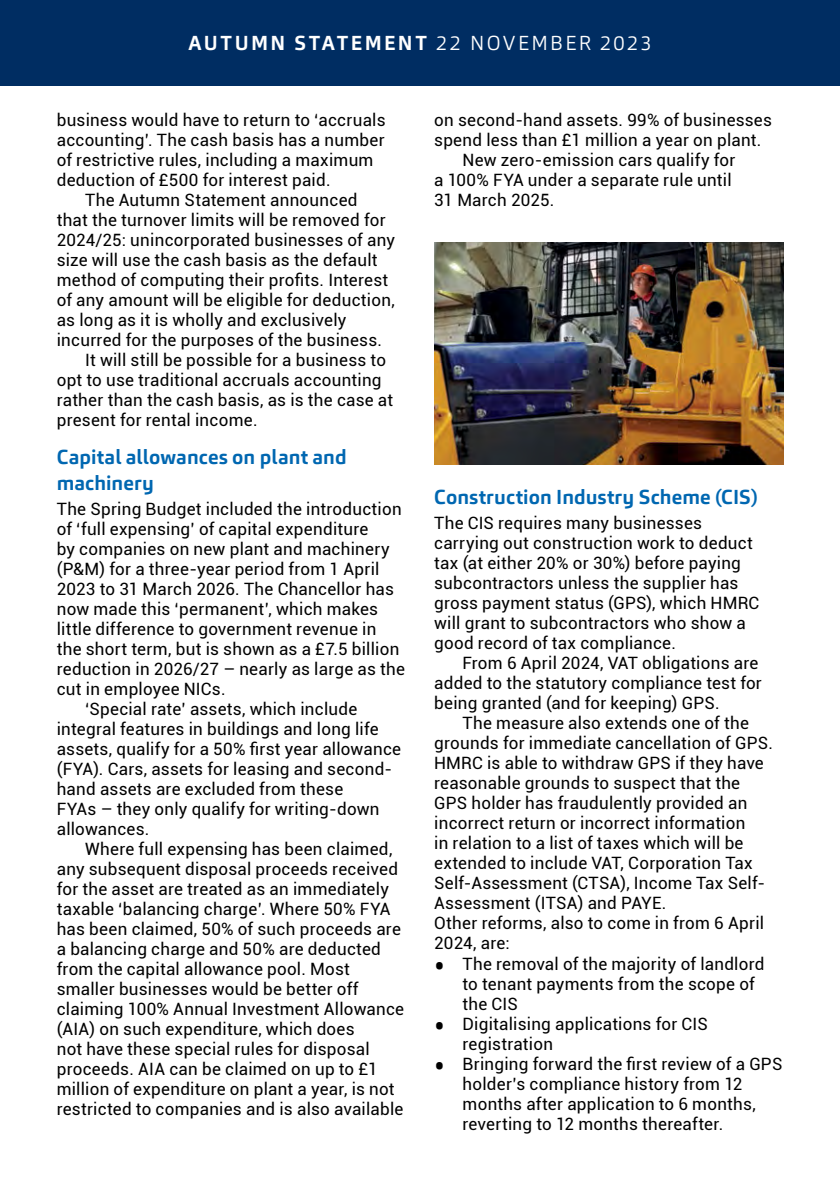
<style>
.page{position:relative;width:840px;height:1191px;background:#fff}
.page>*{position:absolute;margin:0;border:0;box-sizing:border-box;transform-origin:0 0}
.t1{font:700 20px/26px "Carnac";letter-spacing:.005em;color:#0067b1}
.t2{font:700 20px "Carnac";letter-spacing:.115em;color:#fff}
.t3{font:17px/20px "Roboto";letter-spacing:.015em;color:#000}
.s1{font-weight:300}
.s2{font-size:32px}
</style>
<div class="page">
<div style="left:0;top:0;width:839px;height:85px;background:#002d62"></div>
<img style="left:434px;top:242px;width:348px;height:222px">
<p class="t2" style="left:188px;top:30px;width:464px">AUTUMN STATEMENT <span class="s1">22 NOVEMBER 2023</span></p>
<p class="t3" style="left:57px;top:109px;width:330px">business would have to return to ‘accruals</p>
<p class="t3" style="left:57px;top:129px;width:329px">accounting’. The cash basis has a number</p>
<p class="t3" style="left:57px;top:149px;width:318px">of restrictive rules, including a maximum</p>
<p class="t3" style="left:57px;top:169px;width:275px">deduction of £500 for interest paid.</p>
<p class="t3" style="left:85px;top:189px;width:274px">The Autumn Statement announced</p>
<p class="t3" style="left:57px;top:209px;width:330px">that the turnover limits will be removed for</p>
<p class="t3" style="left:57px;top:229px;width:339px">2024/25: unincorporated businesses of any</p>
<p class="t3" style="left:57px;top:249px;width:322px">size will use the cash basis as the default</p>
<p class="t3" style="left:57px;top:269px;width:333px">method of computing their profits. Interest</p>
<p class="t3" style="left:57px;top:289px;width:339px">of any amount will be eligible for deduction,</p>
<p class="t3" style="left:57px;top:309px;width:291px">as long as it is wholly and exclusively</p>
<p class="t3" style="left:57px;top:329px;width:327px">incurred for the purposes of the business.</p>
<p class="t3" style="left:85px;top:349px;width:302px">It will still be possible for a business to</p>
<p class="t3" style="left:57px;top:369px;width:326px">opt to use traditional accruals accounting</p>
<p class="t3" style="left:57px;top:389px;width:338px">rather than the cash basis, as is the case at</p>
<p class="t3" style="left:57px;top:409px;width:202px">present for rental income.</p>
<p class="t1" style="left:57px;top:444px;width:291px">Capital allowances on plant and machinery</p>
<p class="t3" style="left:57px;top:498px;width:346px">The Spring Budget included the introduction</p>
<p class="t3" style="left:57px;top:518px;width:313px">of ‘full expensing’ of capital expenditure</p>
<p class="t3" style="left:57px;top:538px;width:334px">by companies on new plant and machinery</p>
<p class="t3" style="left:57px;top:558px;width:324px">(P&amp;M) for a three-year period from 1 April</p>
<p class="t3" style="left:57px;top:578px;width:338px">2023 to 31 March 2026. The Chancellor has</p>
<p class="t3" style="left:57px;top:598px;width:323px">now made this ‘permanent’, which makes</p>
<p class="t3" style="left:57px;top:618px;width:321px">little difference to government revenue in</p>
<p class="t3" style="left:57px;top:638px;width:344px">the short term, but is shown as a £7.5 billion</p>
<p class="t3" style="left:57px;top:658px;width:349px">reduction in 2026/27 – nearly as large as the</p>
<p class="t3" style="left:57px;top:678px;width:170px">cut in employee NICs.</p>
<p class="t3" style="left:85px;top:698px;width:273px">‘Special rate’ assets, which include</p>
<p class="t3" style="left:57px;top:718px;width:323px">integral features in buildings and long life</p>
<p class="t3" style="left:57px;top:738px;width:345px">assets, qualify for a 50% first year allowance</p>
<p class="t3" style="left:57px;top:758px;width:337px">(FYA). Cars, assets for leasing and second-</p>
<p class="t3" style="left:57px;top:778px;width:288px">hand assets are excluded from these</p>
<p class="t3" style="left:57px;top:798px;width:324px">FYAs – they only qualify for writing-down</p>
<p class="t3" style="left:57px;top:818px;width:94px">allowances.</p>
<p class="t3" style="left:85px;top:838px;width:308px">Where full expensing has been claimed,</p>
<p class="t3" style="left:57px;top:858px;width:342px">any subsequent disposal proceeds received</p>
<p class="t3" style="left:57px;top:878px;width:333px">for the asset are treated as an immediately</p>
<p class="t3" style="left:57px;top:898px;width:335px">taxable ‘balancing charge’. Where 50% FYA</p>
<p class="t3" style="left:57px;top:918px;width:345px">has been claimed, 50% of such proceeds are</p>
<p class="t3" style="left:57px;top:938px;width:325px">a balancing charge and 50% are deducted</p>
<p class="t3" style="left:57px;top:958px;width:294px">from the capital allowance pool. Most</p>
<p class="t3" style="left:57px;top:978px;width:303px">smaller businesses would be better off</p>
<p class="t3" style="left:57px;top:998px;width:349px">claiming 100% Annual Investment Allowance</p>
<p class="t3" style="left:57px;top:1018px;width:299px">(AIA) on such expenditure, which does</p>
<p class="t3" style="left:57px;top:1038px;width:314px">not have these special rules for disposal</p>
<p class="t3" style="left:57px;top:1058px;width:322px">proceeds. AIA can be claimed on up to £1</p>
<p class="t3" style="left:57px;top:1078px;width:339px">million of expenditure on plant a year, is not</p>
<p class="t3" style="left:57px;top:1098px;width:348px">restricted to companies and is also available</p>
<p class="t3" style="left:434px;top:109px;width:339px">on second-hand assets. 99% of businesses</p>
<p class="t3" style="left:434px;top:129px;width:328px">spend less than £1 million a year on plant.</p>
<p class="t3" style="left:462px;top:149px;width:274px">New zero-emission cars qualify for</p>
<p class="t3" style="left:434px;top:169px;width:299px">a 100% FYA under a separate rule until</p>
<p class="t3" style="left:434px;top:189px;width:122px">31 March 2025.</p>
<p class="t1" style="left:434px;top:484px;width:325px">Construction Industry Scheme (CIS)</p>
<p class="t3" style="left:434px;top:512px;width:326px">The CIS requires many businesses carrying out construction work to deduct tax (at either 20% or 30%) before paying subcontractors unless the supplier has gross payment status (GPS), which HMRC will grant to subcontractors who show a good record of tax compliance.</p>
<p class="t3" style="left:434px;top:652px;width:329px;text-indent:28px">From 6 April 2024, VAT obligations are added to the statutory compliance test for being granted (and for keeping) GPS.</p>
<p class="t3" style="left:434px;top:712px;width:340px;text-indent:28px">The measure also extends one of the grounds for immediate cancellation of GPS.<br>HMRC is able to withdraw GPS if they have reasonable grounds to suspect that the GPS holder has fraudulently provided an incorrect return or incorrect information<br>in relation to a list of taxes which will be extended to include VAT, Corporation Tax Self-Assessment (CTSA), Income Tax Self-Assessment (ITSA) and PAYE.<br>Other reforms, also to come in from 6 April 2024, are:</p>
<p class="t3" style="left:462px;top:953px;width:303px;text-indent:-28px"><span class="s2">•</span> The removal of the majority of landlord to tenant payments from the scope of the CIS</p>
<p class="t3" style="left:462px;top:1013px;width:246px;text-indent:-28px"><span class="s2">•</span> Digitalising applications for CIS registration</p>
<p class="t3" style="left:462px;top:1053px;width:321px;text-indent:-28px"><span class="s2">•</span> Bringing forward the first review of a GPS holder’s compliance history from 12 months after application to 6 months, reverting to 12 months thereafter.</p>
</div>
